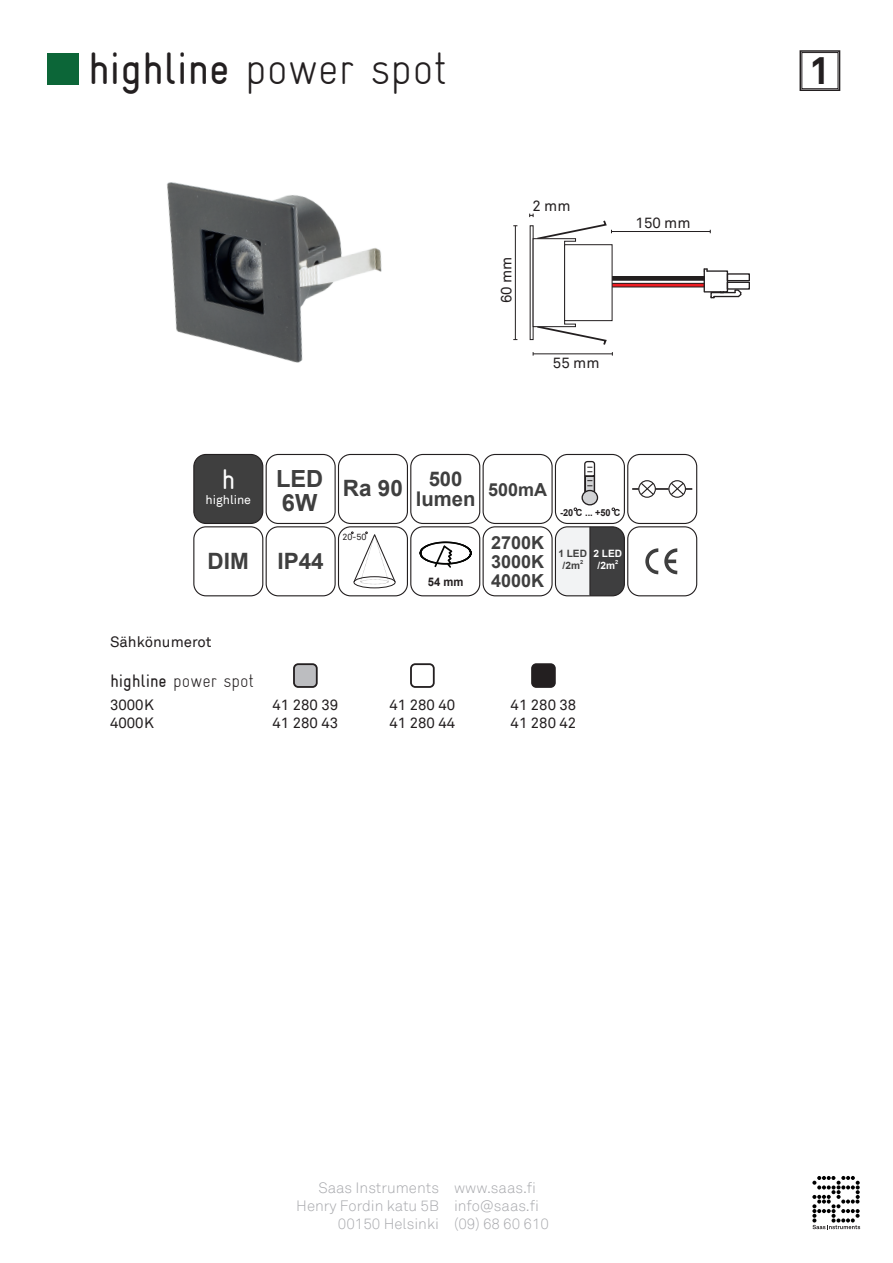
<style>
.page{position:relative;width:893px;height:1263px;background:#fff}
.page>*{position:absolute;margin:0;border:0;box-sizing:border-box;transform-origin:0 0}
.t1{font:300 condensed 45px "Gravur";color:#231f20}
.t2{font:700 39px "Akkurat";color:#231f20}
.t3{font:condensed 28.2px "Gravur";color:#fff}
.t4{font:700 23.7px/23.7px "Arial";color:#3f3f3f}
.t5{font:700 22.5px "Arial";color:#3f3f3f}
.t6{font:700 20.25px/20.2px "Arial";color:#3f3f3f;text-align:center}
.t7{font:700 18px/19px "Arial";color:#3f3f3f;text-align:justify}
.t8{font:300 condensed 18px "Gravur";color:#231f20}
.t9{font:15px/18px "Akkurat";color:#231f20}
.t10{font:300 15px/18px "Akkurat";color:#a8a9ad;text-align:right}
.t11{font:12.3px "Akkurat";color:#fff}
.t12{font:700 11.85px "Arial";color:#231f20;scale:.95 1}
.t13{font:700 10.2px/12.1px "Arial";color:#3f3f3f;text-align:center}
.t14{font:700 10.2px/12.1px "Arial";color:#fff;text-align:center}
.t15{font:700 9.6px "Arial";color:#231f20;scale:.95 1}
.t16{font:9px "Akkurat";color:#231f20}
.t17{font:700 5.7px "Arial";color:#3f3f3f}
.t18{font:700 5.7px "Arial";color:#fff}
.s1{font-weight:400}
</style>
<div class="page">
<svg style="left:812px;top:1176px;width:48px;height:53px"></svg>
<div style="left:800px;top:50px;width:40px;height:41px;border:2px solid #231f20"></div>
<div style="left:802px;top:52px;width:36px;height:37px;border:1px solid #231f20"></div>
<div style="left:194px;top:454px;width:69px;height:69px;background:#3f3f3f;border-radius:12px"></div>
<svg style="left:555px;top:528px;width:69px;height:68px"></svg>
<div style="left:193px;top:454px;width:70px;height:70px;border:1px solid #231f20;border-radius:12px"></div>
<div style="left:266px;top:454px;width:70px;height:70px;border:1px solid #231f20;border-radius:12px"></div>
<div style="left:338px;top:454px;width:70px;height:70px;border:1px solid #231f20;border-radius:12px"></div>
<div style="left:410px;top:454px;width:70px;height:70px;border:1px solid #231f20;border-radius:12px"></div>
<div style="left:483px;top:454px;width:70px;height:70px;border:1px solid #231f20;border-radius:12px"></div>
<div style="left:193px;top:526px;width:70px;height:70px;border:1px solid #231f20;border-radius:12px"></div>
<div style="left:266px;top:526px;width:70px;height:70px;border:1px solid #231f20;border-radius:12px"></div>
<div style="left:338px;top:526px;width:70px;height:70px;border:1px solid #231f20;border-radius:12px"></div>
<div style="left:410px;top:526px;width:70px;height:70px;border:1px solid #231f20;border-radius:12px"></div>
<div style="left:483px;top:526px;width:70px;height:70px;border:1px solid #231f20;border-radius:12px"></div>
<div style="left:555px;top:454px;width:70px;height:70px;border:1px solid #231f20;border-radius:12px"></div>
<div style="left:627px;top:454px;width:70px;height:70px;border:1px solid #231f20;border-radius:12px"></div>
<div style="left:555px;top:526px;width:70px;height:70px;border:1px solid #231f20;border-radius:12px"></div>
<div style="left:627px;top:526px;width:70px;height:70px;border:1px solid #231f20;border-radius:12px"></div>
<div style="left:584px;top:461px;width:11px;height:34px;border:1px solid #231f20;border-radius:3px"></div>
<svg style="left:587px;top:486px;width:5px;height:3px"></svg>
<div style="left:585px;top:476px;width:9px;height:15px;border:1px solid #231f20"></div>
<div style="left:582px;top:490px;width:15px;height:15px;background:#d1d2d4;border-radius:50%"></div>
<div style="left:581px;top:490px;width:17px;height:15px;border:1px solid #231f20;border-radius:50%"></div>
<svg style="left:585px;top:467px;width:9px;height:19px"></svg>
<svg style="left:420px;top:541px;width:52px;height:27px"></svg>
<svg style="left:645px;top:548px;width:33px;height:27px"></svg>
<svg style="left:666px;top:559px;width:10px;height:4px"></svg>
<svg style="left:351px;top:532px;width:45px;height:53px"></svg>
<div style="left:354px;top:576px;width:42px;height:12px;border:1px solid #231f20;border-radius:50%"></div>
<div style="left:638px;top:480px;width:18px;height:18px;border:1px solid #231f20;border-radius:50%"></div>
<div style="left:668px;top:480px;width:18px;height:18px;border:1px solid #231f20;border-radius:50%"></div>
<svg style="left:632px;top:482px;width:60px;height:14px"></svg>
<hr style="left:590px;top:527px;width:1px;height:68px;background:#231f20">
<img style="left:167px;top:182px;width:215px;height:181px">
<div style="left:294px;top:664px;width:23px;height:23px;background:#bcbdc0;border-radius:4px"></div>
<div style="left:293px;top:663px;width:25px;height:25px;border:2px solid #231f20;border-radius:4px"></div>
<div style="left:410px;top:663px;width:25px;height:25px;border:2px solid #231f20;border-radius:4px"></div>
<div style="left:47px;top:53px;width:32px;height:32px;background:#0c6638"></div>
<hr style="left:515px;top:226px;width:1px;height:114px;background:#231f20">
<hr style="left:611px;top:231px;width:99px;height:1px;background:#231f20">
<svg style="left:529px;top:214px;width:84px;height:142px"></svg>
<svg style="left:612px;top:284px;width:91px;height:3px"></svg>
<hr style="left:611px;top:287px;width:93px;height:1px;background:#231f20">
<hr style="left:611px;top:283px;width:93px;height:1px;background:#231f20">
<hr style="left:611px;top:280px;width:93px;height:1px;background:#231f20">
<hr style="left:611px;top:276px;width:93px;height:1px;background:#231f20">
<hr style="left:612px;top:277px;width:93px;height:3px;background:#231f20">
<div style="left:564px;top:244px;width:48px;height:77px;background:#fff;border:1px solid #231f20"></div>
<div style="left:727px;top:282px;width:23px;height:8px;border:1px solid #231f20"></div>
<div style="left:727px;top:273px;width:23px;height:8px;border:1px solid #231f20"></div>
<svg style="left:703px;top:268px;width:40px;height:30px"></svg>
<div style="left:532px;top:664px;width:23px;height:23px;background:#231f20;border-radius:4px"></div>
<div style="left:531px;top:663px;width:25px;height:25px;border:2px solid #231f20;border-radius:4px"></div>
<h1 class="t1" style="left:88px;top:43px;width:361px"><span class="s1">highline</span> power spot</h1>
<p class="t9" style="left:498px;top:303px;width:48px;rotate:-90deg">60 mm</p>
<p class="t9" style="left:532px;top:197px;width:40px">2 mm</p>
<p class="t9" style="left:553px;top:355px;width:48px">55 mm</p>
<p class="t9" style="left:636px;top:214px;width:56px">150 mm</p>
<h3 class="t3" style="left:222px;top:463px;width:15px">h</h3>
<p class="t11" style="left:206px;top:492px;width:47px">highline</p>
<h3 class="t4" style="left:276px;top:467px;width:49px">LED<br>6W</h3>
<h3 class="t5" style="left:343px;top:472px;width:62px">Ra 90</h3>
<h3 class="t6" style="left:416px;top:469px;width:61px">500 lumen</h3>
<p class="t7" style="left:488px;top:480px;width:61px">500mA</p>
<h3 class="t5" style="left:208px;top:545px;width:43px">DIM</h3>
<h3 class="t5" style="left:277px;top:545px;width:48px">IP44</h3>
<p class="t16" style="left:342px;top:531px;width:26px">20-50</p>
<p class="t12" style="left:428px;top:573px;width:39px">54 mm</p>
<p class="t7" style="left:491px;top:533px;width:55px">2700K 3000K 4000K</p>
<p class="t15" style="left:560px;top:506px;width:65px">-20 C ... +50 C</p>
<p class="t13" style="left:558px;top:548px;width:30px">1 LED /2m</p>
<p class="t17" style="left:580px;top:558px;width:5px">2</p>
<p class="t14" style="left:593px;top:548px;width:30px">2 LED /2m</p>
<p class="t18" style="left:615px;top:558px;width:5px">2</p>
<p class="t9" style="left:110px;top:633px;width:103px">Sähkönumerot</p>
<p class="t8" style="left:110px;top:671px;width:146px"><span class="s1">highline</span> power spot</p>
<p class="t9" style="left:110px;top:696px;width:45px">3000K<br>4000K</p>
<p class="t9" style="left:273px;top:696px;width:67px">41 280 39<br>41 280 43</p>
<p class="t9" style="left:389px;top:696px;width:67px">41 280 40<br>41 280 44</p>
<p class="t9" style="left:511px;top:696px;width:67px">41 280 38<br>41 280 42</p>
<h2 class="t2" style="left:808px;top:46px;width:24px">1</h2>
<p class="t10" style="left:296px;top:1179px;width:144px">Saas Instruments<br>Henry Fordin katu 5B<br>00150 Helsinki</p>
<p class="t10" style="left:454px;top:1179px;width:97px;text-align:left">www.saas.fi info@saas.fi (09) 68 60 610</p>
</div>
